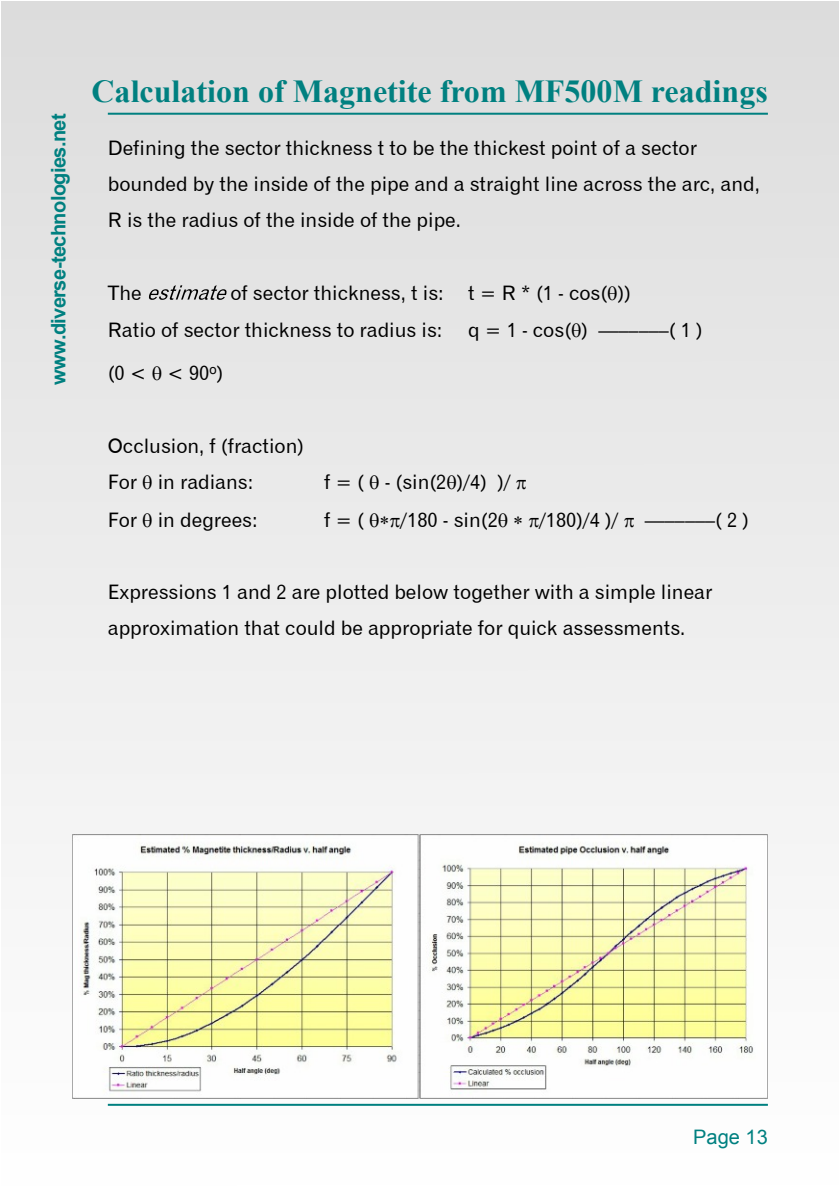
<style>
.page{position:relative;width:840px;height:1191px;background:#fff}
.page>*{position:absolute;margin:0;border:0;box-sizing:border-box;transform-origin:0 0}
.t1{font:700 32px "Times New Roman";color:#008080}
.t2{font:20px/36px "Gothic 720 BT Roman B";color:#000}
.t3{font:700 20px "Arial";letter-spacing:-.03em;color:#008080}
.t4{font:20px "Arial";color:#008080}
</style>
<div class="page">
<div style="left:1px;top:1px;width:837px;height:1189px;background:linear-gradient(to bottom,#dddcdc,#fdfdfd)"></div>
<hr style="left:108px;top:113px;width:659px;height:2px;background:#008080">
<hr style="left:108px;top:1103px;width:659px;height:2px;background:#008080">
<svg style="left:149px;top:285px;width:77px;height:15px"></svg>
<img style="left:72px;top:834px;width:695px;height:264px">
<svg style="left:607px;top:286px;width:9px;height:14px"></svg>
<svg style="left:571px;top:323px;width:9px;height:14px"></svg>
<svg style="left:152px;top:366px;width:9px;height:14px"></svg>
<svg style="left:143px;top:475px;width:9px;height:15px"></svg>
<svg style="left:370px;top:475px;width:8px;height:15px"></svg>
<svg style="left:447px;top:475px;width:9px;height:15px"></svg>
<svg style="left:516px;top:480px;width:10px;height:10px"></svg>
<svg style="left:143px;top:513px;width:9px;height:14px"></svg>
<svg style="left:370px;top:513px;width:8px;height:14px"></svg>
<svg style="left:390px;top:518px;width:9px;height:9px"></svg>
<svg style="left:498px;top:513px;width:9px;height:14px"></svg>
<svg style="left:528px;top:518px;width:10px;height:9px"></svg>
<svg style="left:624px;top:518px;width:9px;height:9px"></svg>
<p class="t3" style="left:51px;top:385px;width:273px;rotate:-90deg">www.diverse-technologies.net</p>
<h1 class="t1" style="left:91px;top:80px;width:677px">Calculation of Magnetite from MF500M readings</h1>
<p class="t2" style="left:108px;top:131px;width:653px">Defining the sector thickness t to be the thickest point of a sector bounded by the inside of the pipe and a straight line across the arc, and,<br>R is the radius of the inside of the pipe.</p>
<p class="t2" style="left:108px;top:276px;width:524px;line-height:37.2px;text-indent:122px">of sector thickness, t is: t = R * (1 - cos( ))<br>Ratio of sector thickness to radius is:</p>
<p class="t2" style="left:108px;top:276px;width:35px">The</p>
<p class="t2" style="left:468px;top:313px;width:236px">q = 1 - cos( ) —–––––( 1 )</p>
<p class="t2" style="left:108px;top:357px;width:117px">(0 &lt; &lt; 90<sup>o</sup>)</p>
<p class="t2" style="left:108px;top:429px;width:198px;line-height:36.8px">Occlusion, f (fraction)<br>For in radians:</p>
<p class="t2" style="left:324px;top:466px;width:188px">f = ( - (sin(2 )/4) )/</p>
<p class="t2" style="left:108px;top:503px;width:151px">For in degrees:</p>
<p class="t2" style="left:324px;top:503px;width:296px">f = ( ∗ /180 - sin(2 ∗ /180)/4 )/</p>
<p class="t2" style="left:644px;top:503px;width:106px">—–––––( 2 )</p>
<p class="t2" style="left:108px;top:576px;width:605px">Expressions 1 and 2 are plotted below together with a simple linear approximation that could be appropriate for quick assessments.</p>
<p class="t4" style="left:692px;top:1129px;width:76px">Page 13</p>
</div>
